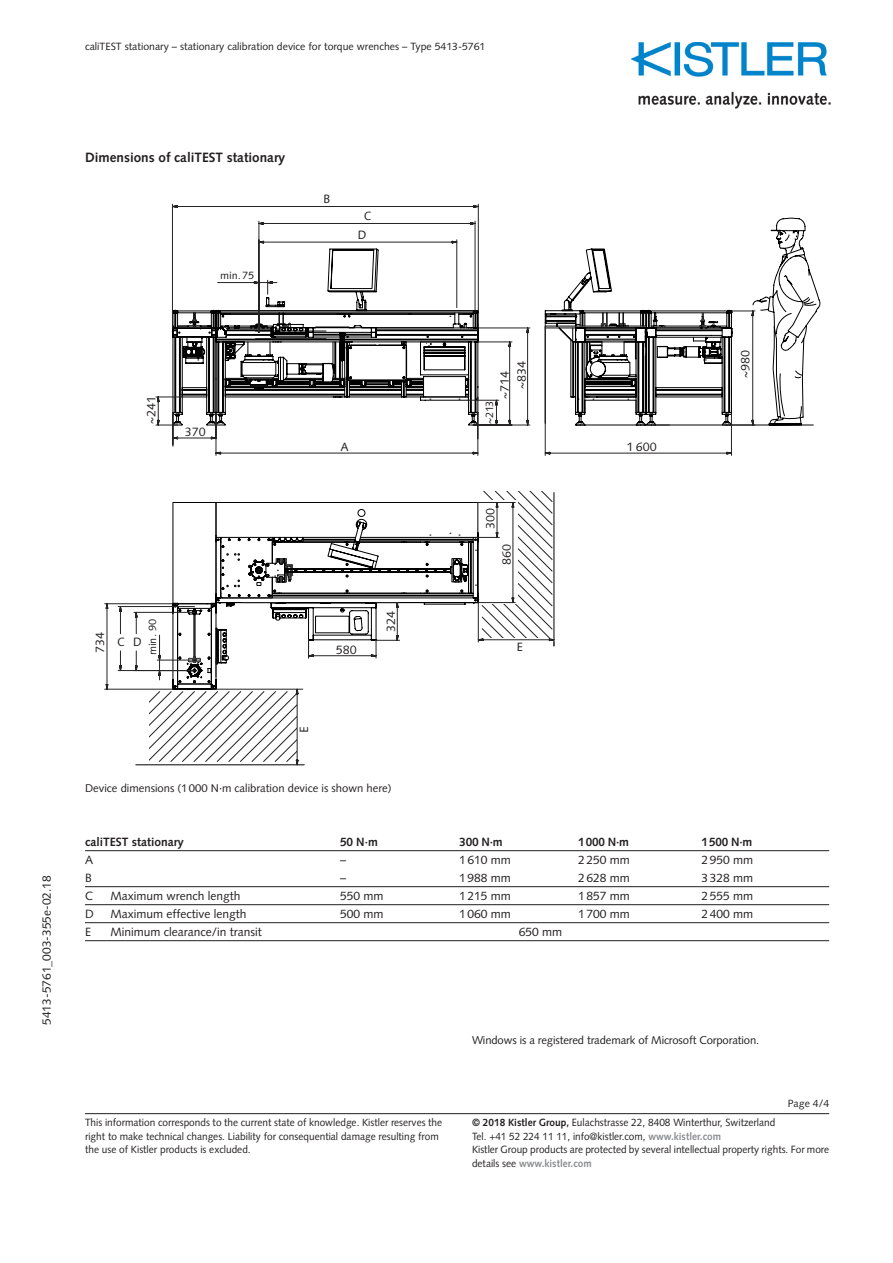
<style>
.page{position:relative;width:893px;height:1263px;background:#fff}
.page>*{position:absolute;margin:0;border:0;box-sizing:border-box;transform-origin:0 0}
.t1{font:700 13.5px "Syntax LT Std";color:#231f20}
.t2{font:12px "Syntax LT Std";color:#231f20}
.t3{font:12px/17.1px "Linotype Syntax Com";color:#231f20}
.t4{font:700 12px "Syntax LT Std";color:#231f20}
.t5{font:11.25px "Syntax LT Std";letter-spacing:-.01em;color:#231f20}
.t6{font:10.5px/13.5px "Syntax LT Std";color:#231f20;scale:.96 1}
.t7{font:10.5px "Syntax LT Std";color:#231f20}
.t8{font:10.5px "Linotype Syntax Com";color:#231f20}
.s1{font-weight:700}
.s2{font-weight:700;color:#8a8c8f}
</style>
<div class="page">
<hr style="left:85px;top:1113px;width:744px;height:1px;background:#231f20">
<img style="left:631px;top:43px;width:200px;height:65px">
<hr style="left:85px;top:850px;width:744px;height:1px;background:#231f20">
<hr style="left:85px;top:886px;width:744px;height:1px;background:#231f20">
<hr style="left:85px;top:904px;width:744px;height:1px;background:#231f20">
<hr style="left:85px;top:922px;width:744px;height:1px;background:#231f20">
<hr style="left:85px;top:940px;width:744px;height:1px;background:#231f20">
<svg style="left:765px;top:218px;width:55px;height:207px"></svg>
<svg style="left:755px;top:297px;width:15px;height:129px"></svg>
<svg style="left:104px;top:204px;width:651px;height:485px"></svg>
<svg style="left:150px;top:492px;width:403px;height:273px"></svg>
<p class="t7" style="left:85px;top:41px;width:402px">caliTEST stationary – stationary calibration device for torque wrenches – Type 5413-5761</p>
<p class="t2" style="left:39px;top:1025px;width:151px;rotate:-90deg">5413-5761_003-355e-02.18</p>
<p class="t1" style="left:85px;top:150px;width:202px">Dimensions of caliTEST stationary</p>
<p class="t8" style="left:220px;top:269px;width:36px">min.75</p>
<p class="t3" style="left:323px;top:190px;width:9px">B</p>
<p class="t3" style="left:357px;top:207px;width:15px;line-height:18.3px;text-align:center">C<br>D</p>
<p class="t3" style="left:143px;top:424px;width:29px;rotate:-90deg">~241</p>
<p class="t3" style="left:185px;top:423px;width:23px">370</p>
<p class="t3" style="left:91px;top:653px;width:23px;rotate:-90deg">734</p>
<p class="t8" style="left:146px;top:655px;width:38px;rotate:-90deg">min. 90</p>
<p class="t3" style="left:117px;top:633px;width:27px">C D</p>
<p class="t3" style="left:496px;top:389px;width:30px;text-indent:-10px;rotate:-90deg">~714 ~834</p>
<p class="t3" style="left:341px;top:438px;width:10px">A</p>
<p class="t3" style="left:382px;top:632px;width:23px;rotate:-90deg">324</p>
<p class="t8" style="left:483px;top:424px;width:25px;rotate:-90deg">~213</p>
<p class="t3" style="left:482px;top:529px;width:23px;rotate:-90deg">300</p>
<p class="t3" style="left:498px;top:565px;width:23px;rotate:-90deg">860</p>
<p class="t3" style="left:336px;top:641px;width:23px">580</p>
<p class="t3" style="left:516px;top:638px;width:8px">E</p>
<p class="t3" style="left:295px;top:733px;width:8px;rotate:-90deg">E</p>
<p class="t5" style="left:85px;top:781px;width:308px">Device dimensions (1000 N·m calibration device is shown here)</p>
<p class="t3" style="left:626px;top:438px;width:32px">1 600</p>
<p class="t3" style="left:737px;top:378px;width:30px;rotate:-90deg">~980</p>
<p class="t4" style="left:85px;top:835px;width:100px">caliTEST stationary</p>
<p class="t4" style="left:340px;top:835px;width:39px">50 N·m</p>
<p class="t4" style="left:459px;top:835px;width:45px">300 N·m</p>
<p class="t4" style="left:578px;top:835px;width:52px">1000 N·m</p>
<p class="t4" style="left:702px;top:835px;width:52px">1500 N·m</p>
<p class="t2" style="left:85px;top:853px;width:10px">A</p>
<p class="t2" style="left:340px;top:853px;width:7px">–</p>
<p class="t2" style="left:459px;top:853px;width:53px">1610 mm</p>
<p class="t2" style="left:578px;top:853px;width:53px">2250 mm</p>
<p class="t2" style="left:702px;top:853px;width:53px">2950 mm</p>
<p class="t2" style="left:85px;top:871px;width:8px">B</p>
<p class="t2" style="left:340px;top:871px;width:7px">–</p>
<p class="t2" style="left:459px;top:871px;width:53px">1988 mm</p>
<p class="t2" style="left:578px;top:871px;width:53px">2628 mm</p>
<p class="t2" style="left:702px;top:871px;width:53px">3328 mm</p>
<p class="t2" style="left:85px;top:889px;width:10px">C</p>
<p class="t2" style="left:111px;top:889px;width:131px">Maximum wrench length</p>
<p class="t2" style="left:340px;top:889px;width:45px">550 mm</p>
<p class="t2" style="left:459px;top:889px;width:53px">1215 mm</p>
<p class="t2" style="left:578px;top:889px;width:53px">1857 mm</p>
<p class="t2" style="left:702px;top:889px;width:53px">2555 mm</p>
<p class="t2" style="left:85px;top:907px;width:10px">D</p>
<p class="t2" style="left:111px;top:907px;width:137px">Maximum effective length</p>
<p class="t2" style="left:340px;top:907px;width:45px">500 mm</p>
<p class="t2" style="left:459px;top:907px;width:53px">1060 mm</p>
<p class="t2" style="left:578px;top:907px;width:53px">1700 mm</p>
<p class="t2" style="left:702px;top:907px;width:53px">2400 mm</p>
<p class="t2" style="left:85px;top:925px;width:7px">E</p>
<p class="t2" style="left:111px;top:925px;width:153px">Minimum clearance/in transit</p>
<p class="t2" style="left:519px;top:925px;width:45px">650 mm</p>
<p class="t6" style="left:85px;top:1116px;width:374px">This information corresponds to the current state of knowledge. Kistler reserves the right to make technical changes. Liability for consequential damage resulting from the use of Kistler products is excluded.</p>
<p class="t5" style="left:472px;top:1033px;width:289px">Windows is a registered trademark of Microsoft Corporation.</p>
<p class="t7" style="left:788px;top:1097px;width:43px">Page 4/4</p>
<p class="t6" style="left:472px;top:1116px;width:374px"><span class="s1">© 2018 Kistler Group,</span> Eulachstrasse 22, 8408 Winterthur, Switzerland<br>Tel. +41 52 224 11 11, info@kistler.com, <span class="s2">www.kistler.com<br></span>Kistler Group products are protected by several intellectual property rights. For more details see <span class="s2">www.kistler.com</span></p>
</div>
